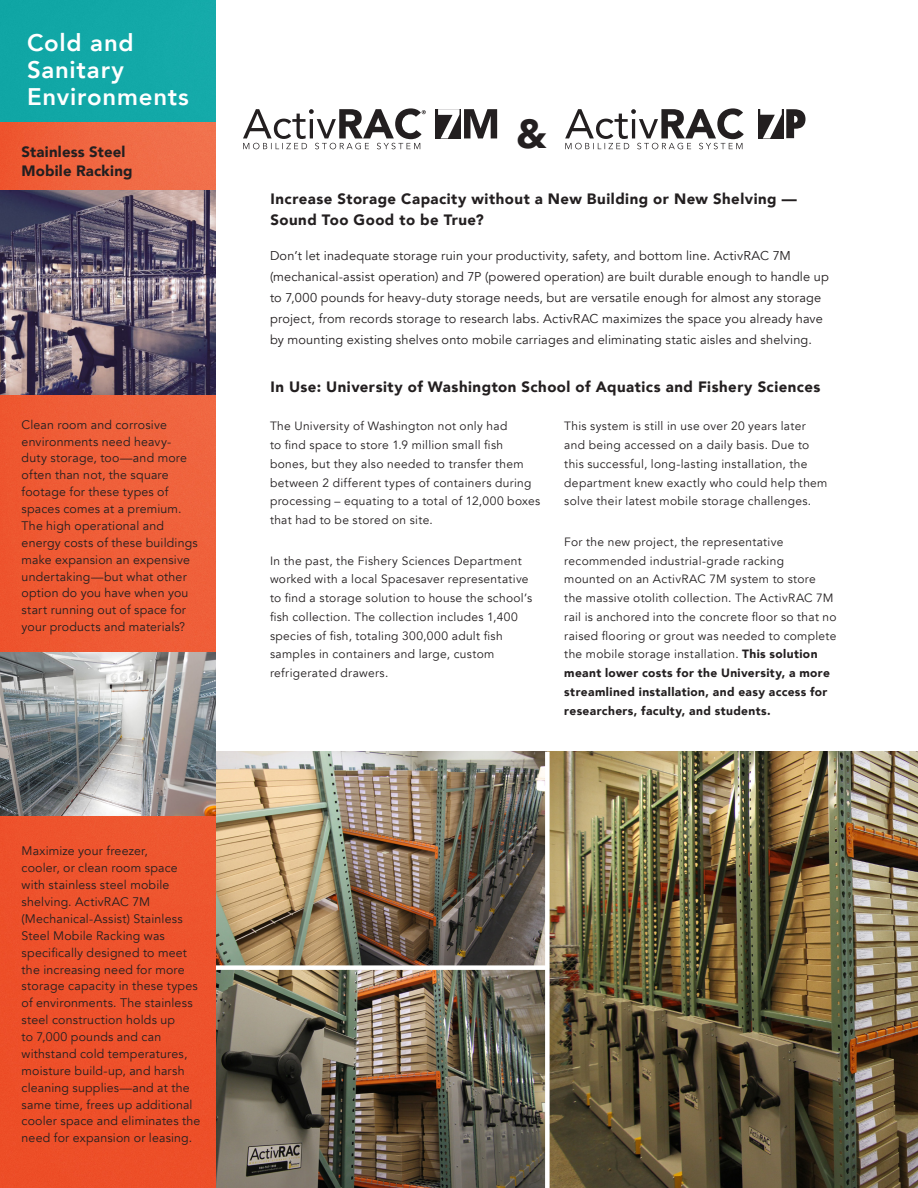
<style>
.page{position:relative;width:918px;height:1188px;background:#fff}
.page>*{position:absolute;margin:0;border:0;box-sizing:border-box;transform-origin:0 0}
.Body_Copy{font:900 40.5px "Avenir";color:#231f20}
.Body_Copy-2{font:800 24px/27px "Avenir";letter-spacing:.035em;color:#fff}
.Body_Copy-3{font:900 15px/21px "Avenir";letter-spacing:.03em;color:#231f20}
.Body_Copy-4{font:900 15px/19.5px "Avenir";letter-spacing:.01em;color:#231f20}
.Body_Copy-5{font:12.75px/21px "Avenir";letter-spacing:.015em;color:#231f20}
.Body_Copy-6{font:12.3px/16.8px "Avenir";letter-spacing:.015em;color:#231f20}
.Body_Copy-7{font:12px/18.8px "Avenir";letter-spacing:.025em;color:#231f20}
.s1{font-weight:900}
</style>
<div class="page">
<img style="left:216px;top:970px;width:329px;height:218px">
<img style="left:216px;top:752px;width:329px;height:213px">
<img style="left:550px;top:752px;width:368px;height:436px">
<img style="left:0;top:122px;width:216px;height:1066px">
<div style="left:0;top:0;width:216px;height:122px;background:#12a8a7"></div>
<div style="left:435px;top:109px;width:26px;height:29px;background:#231f20"></div>
<svg style="left:438px;top:109px;width:59px;height:29px"></svg>
<svg style="left:243px;top:108px;width:183px;height:41px"></svg>
<div style="left:758px;top:109px;width:25px;height:29px;background:#231f20"></div>
<svg style="left:565px;top:108px;width:179px;height:41px"></svg>
<svg style="left:760px;top:109px;width:46px;height:29px"></svg>
<img style="left:0;top:190px;width:216px;height:205px">
<img style="left:0;top:652px;width:216px;height:164px">
<p class="Body_Copy-2" style="left:27px;top:29px;width:163px">Cold and<br>Sanitary<br>Environments</p>
<p class="Body_Copy-4" style="left:22px;top:141px;width:113px">Stainless Steel<br>Mobile Racking</p>
<p class="Body_Copy-6" style="left:22px;top:416px;width:178px">Clean room and corrosive environments need heavy&shy;duty storage, too—and more often than not, the square footage for these types of spaces comes at a premium.<br>The high operational and energy costs of these buildings make expansion an expensive undertaking—but what other option do you have when you start running out of space for your products and materials?</p>
<p class="Body_Copy-6" style="left:22px;top:843px;width:180px">Maximize your freezer,<br>cooler, or clean room space with stainless steel mobile shelving. ActivRAC 7M (Mechanical-Assist) Stainless<br>Steel Mobile Racking was specifically designed to meet the increasing need for more storage capacity in these types of environments. The stainless steel construction holds up<br>to 7,000 pounds and can withstand cold temperatures, moisture build-up, and harsh cleaning supplies—and at the same time, frees up additional cooler space and eliminates the need for expansion or leasing.</p>
<p class="Body_Copy" style="left:516px;top:100px;width:32px">&amp;</p>
<p class="Body_Copy-3" style="left:271px;top:188px;width:528px">Increase Storage Capacity without a New Building or New Shelving —<br>Sound Too Good to be True?</p>
<p class="Body_Copy-5" style="left:270px;top:245px;width:560px">Don’t let inadequate storage ruin your productivity, safety, and bottom line. ActivRAC 7M (mechanical-assist operation) and 7P (powered operation) are built durable enough to handle up to 7,000 pounds for heavy-duty storage needs, but are versatile enough for almost any storage project, from records storage to research labs. ActivRAC maximizes the space you already have by mounting existing shelves onto mobile carriages and eliminating static aisles and shelving.</p>
<p class="Body_Copy-3" style="left:271px;top:376px;width:551px">In Use: University of Washington School of Aquatics and Fishery Sciences</p>
<p class="Body_Copy-7" style="left:270px;top:417px;width:272px">The University of Washington not only had<br>to find space to store 1.9 million small fish bones, but they also needed to transfer them between 2 different types of containers during processing – equating to a total of 12,000 boxes that had to be stored on site.</p>
<p class="Body_Copy-7" style="left:270px;top:551px;width:264px">In the past, the Fishery Sciences Department worked with a local Spacesaver representative to find a storage solution to house the school’s fish collection. The collection includes 1,400 species of fish, totaling 300,000 adult fish samples in containers and large, custom refrigerated drawers.</p>
<p class="Body_Copy-7" style="left:564px;top:417px;width:265px">This system is still in use over 20 years later and being accessed on a daily basis. Due to this successful, long-lasting installation, the department knew exactly who could help them solve their latest mobile storage challenges.</p>
<p class="Body_Copy-7" style="left:564px;top:533px;width:274px">For the new project, the representative recommended industrial-grade racking mounted on an ActivRAC 7M system to store the massive otolith collection. The ActivRAC 7M rail is anchored into the concrete floor so that no raised flooring or grout was needed to complete the mobile storage installation. <span class="s1">This solution meant lower costs for the University, a more streamlined installation, and easy access for researchers, faculty, and students.</span></p>
</div>
